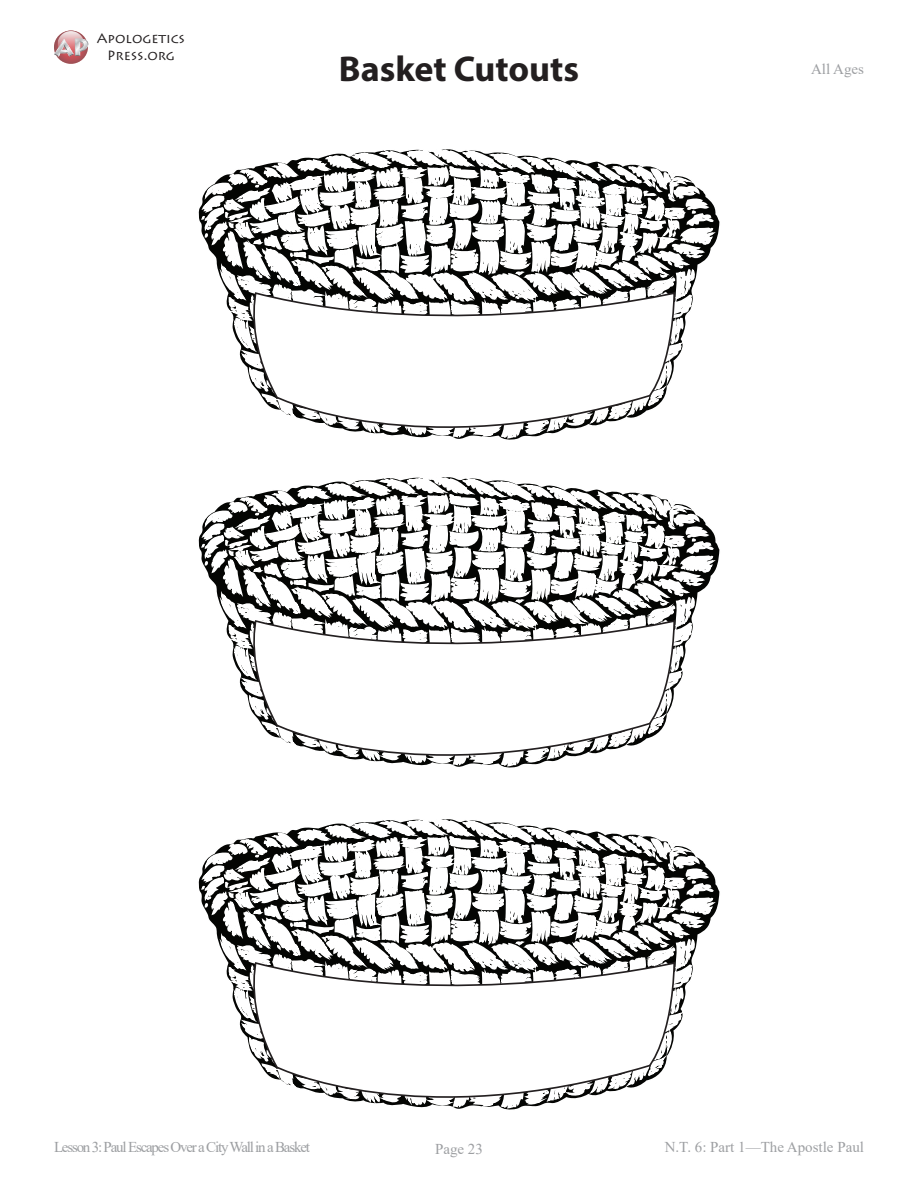
<style>
.page{position:relative;width:918px;height:1188px;background:#fff}
.page>*{position:absolute;margin:0;border:0;box-sizing:border-box;transform-origin:0 0}
.t1{font:700 36px "Myriad Pro";color:#231f20}
.t2{font:15px "Times New Roman";letter-spacing:-.08em;color:#9d9fa2}
.t3{font:15px "Times New Roman";color:#9d9fa2}
.t4{font:13.5px/16.2px "Lithos Pro";color:#231f20;text-align:center}
</style>
<div class="page">
<svg style="left:54px;top:31px;width:34px;height:33px"></svg>
<svg style="left:58px;top:31px;width:26px;height:26px"></svg>
<svg style="left:54px;top:39px;width:34px;height:18px"></svg>
<svg style="left:198px;top:149px;width:522px;height:216px"></svg>
<svg style="left:402px;top:158px;width:11px;height:4px"></svg>
<svg style="left:651px;top:169px;width:14px;height:14px"></svg>
<svg style="left:245px;top:291px;width:431px;height:149px"></svg>
<svg style="left:198px;top:477px;width:522px;height:216px"></svg>
<svg style="left:402px;top:486px;width:11px;height:4px"></svg>
<svg style="left:651px;top:497px;width:14px;height:14px"></svg>
<svg style="left:245px;top:619px;width:431px;height:149px"></svg>
<svg style="left:198px;top:819px;width:522px;height:216px"></svg>
<svg style="left:402px;top:828px;width:11px;height:4px"></svg>
<svg style="left:651px;top:839px;width:14px;height:14px"></svg>
<svg style="left:245px;top:961px;width:431px;height:149px"></svg>
<p class="t4" style="left:97px;top:31px;width:90px">Apologetics<br>Press.org</p>
<p class="t1" style="left:339px;top:45px;width:242px">Basket Cutouts</p>
<p class="t2" style="left:811px;top:58px;width:54px">All Ages</p>
<p class="t2" style="left:54px;top:1136px;width:257px">Lesson 3: Paul Escapes Over a City Wall in a Basket</p>
<p class="t2" style="left:435px;top:1138px;width:49px">Page 23</p>
<p class="t3" style="left:665px;top:1136px;width:201px">N.T. 6: Part 1—The Apostle Paul</p>
</div>
